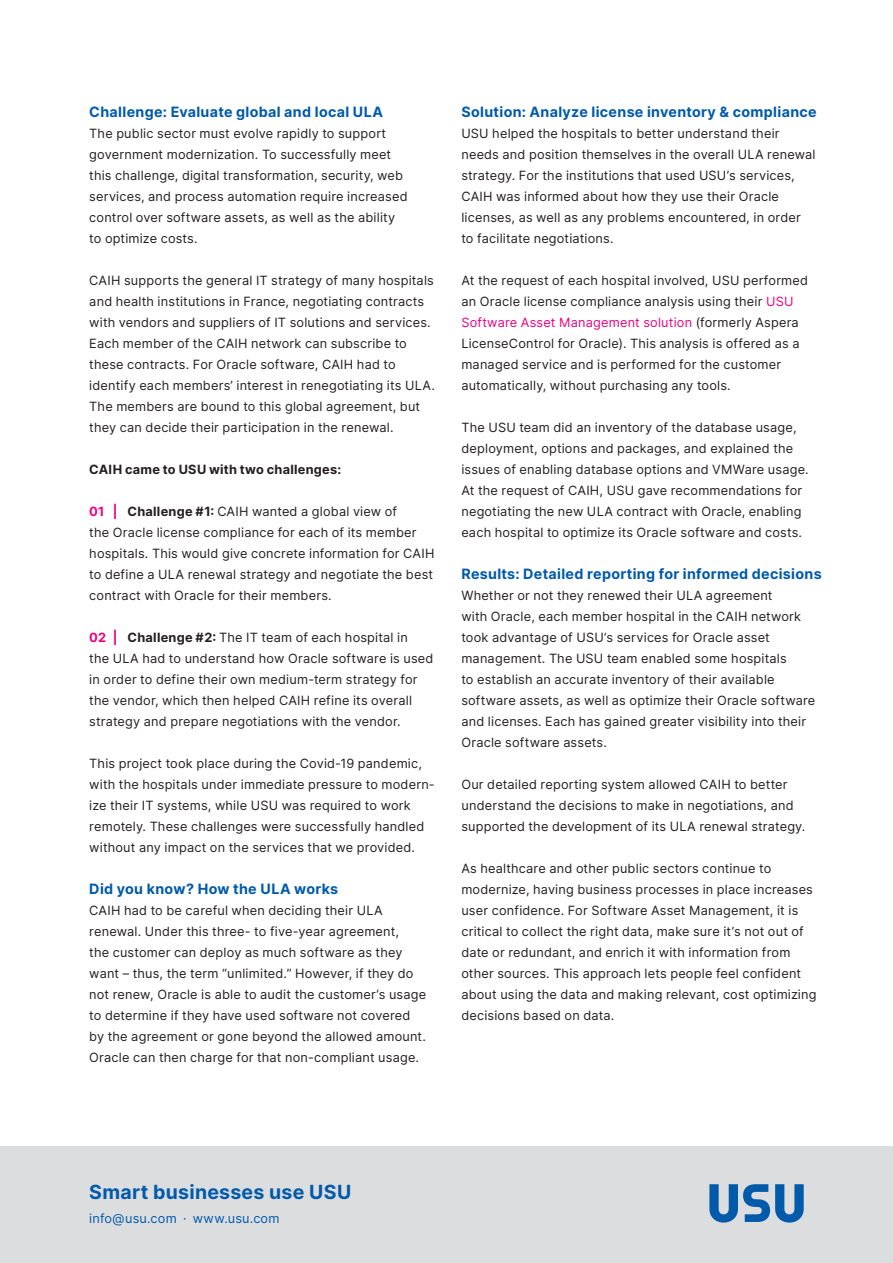
<style>
.page{position:relative;width:893px;height:1263px;background:#fff}
.page>*{position:absolute;margin:0;border:0;box-sizing:border-box;transform-origin:0 0}
.t1{font:700 19.5px "Inter";letter-spacing:.01em;color:#015aaa}
.t2{font:700 14.25px "Inter";letter-spacing:.025em;color:#015aaa}
.t3{font:12.75px/21px "Inter";letter-spacing:.015em;color:#231f20}
.t4{font:700 12.75px "Inter";letter-spacing:.02em;color:#231f20}
.t5{font:12.75px "Inter";letter-spacing:.015em;color:#015aaa}
.s1{font-weight:700;color:#ed0280}
.s2{font-weight:700}
.s3{color:#ed0280}
</style>
<div class="page">
<div style="left:0;top:1146px;width:893px;height:117px;background:#dcdddf"></div>
<svg style="left:709px;top:1184px;width:95px;height:38px"></svg>
<p class="t2" style="left:89px;top:101px;width:295px">Challenge: Evaluate global and local ULA</p>
<p class="t3" style="left:89px;top:122px;width:320px">The public sector must evolve rapidly to support government modernization. To successfully meet this challenge, digital transformation, security, web services, and process automation require increased control over software assets, as well as the ability to -optimize costs.</p>
<p class="t3" style="left:89px;top:269px;width:347px">CAIH supports the general IT strategy of many hospitals and health institutions in France, negotiating contracts with vendors and suppliers of IT solutions and services.<br>Each member of the CAIH network can subscribe to these contracts. For Oracle software, CAIH had to identify each members’ interest in renegotiating its ULA.<br>The members are bound to this global agreement, but they can decide their participation in the renewal.</p>
<p class="t4" style="left:89px;top:460px;width:253px">CAIH came to USU with two challenges:</p>
<p class="t3" style="left:89px;top:500px;width:347px"><span class="s1">01 |</span> <span class="s2">Challenge #1:</span> CAIH wanted a global view of<br>the Oracle license compliance for each of its member hospitals. This would give concrete information for CAIH to define a ULA renewal strategy and negotiate the best contract with Oracle for their members.</p>
<p class="t3" style="left:89px;top:626px;width:346px"><span class="s1">02 |</span> <span class="s2">Challenge #2:</span> The IT team of each hospital in<br>the ULA had to understand how Oracle software is used in order to define their own medium-term strategy for the vendor, which then helped CAIH refine its overall strategy and prepare negotiations with the vendor.</p>
<p class="t3" style="left:89px;top:752px;width:347px">This project took place during the Covid-19 pandemic, with the hospitals under immediate pressure to modern&shy;ize their IT systems, while USU was required to work remotely. These challenges were successfully handled without any impact on the services that we provided.</p>
<p class="t2" style="left:89px;top:878px;width:250px">Did you know? How the ULA works</p>
<p class="t3" style="left:89px;top:899px;width:338px">CAIH had to be careful when deciding their ULA renewal. Under this three- to five-year agreement,<br>the customer can deploy as much software as they want – thus, the term “unlimited.” However, if they do not renew, Oracle is able to audit the customer’s usage to determine if they have used software not covered by the agreement or gone beyond the allowed amount.<br>Oracle can then charge for that non-compliant usage.</p>
<p class="t2" style="left:461px;top:101px;width:357px">Solution: Analyze license inventory &amp; compliance</p>
<p class="t3" style="left:461px;top:122px;width:356px">USU helped the hospitals to better understand their needs and position themselves in the overall ULA renewal strategy. For the institutions that used USU’s services, CAIH was informed about how they use their Oracle licenses, as well as any problems encountered, in order to facilitate negotiations.</p>
<p class="t3" style="left:461px;top:269px;width:348px">At the request of each hospital involved, USU performed an Oracle license compliance analysis using their <span class="s3">USU Software Asset Management solution</span> (formerly Aspera LicenseControl for Oracle). This analysis is offered as a managed service and is performed for the customer automatically, without purchasing any tools.</p>
<p class="t3" style="left:461px;top:416px;width:349px">The USU team did an inventory of the database usage, deployment, options and packages, and explained the issues of enabling database options and VMWare usage.<br>At the request of CAIH, USU gave recommendations for negotiating the new ULA contract with Oracle, enabling each hospital to optimize its Oracle software and costs.</p>
<p class="t2" style="left:461px;top:563px;width:362px">Results: Detailed reporting for informed decisions</p>
<p class="t3" style="left:461px;top:584px;width:355px">Whether or not they renewed their ULA agreement<br>with Oracle, each member hospital in the CAIH network took advantage of USU’s services for Oracle asset management. The USU team enabled some hospitals<br>to establish an accurate inventory of their available software assets, as well as optimize their Oracle software and licenses. Each has gained greater visibility into their Oracle software assets.</p>
<p class="t3" style="left:461px;top:773px;width:345px">Our detailed reporting system allowed CAIH to better understand the decisions to make in negotiations, and supported the development of its ULA renewal strategy.</p>
<p class="t3" style="left:461px;top:857px;width:357px">As healthcare and other public sectors continue to modernize, having business processes in place increases user confidence. For Software Asset Management, it is critical to collect the right data, make sure it’s not out of date or redundant, and enrich it with information from other sources. This approach lets people feel confident about using the data and making relevant, cost optimizing decisions based on data.</p>
<h1 class="t1" style="left:89px;top:1177px;width:263px">Smart businesses use USU</h1>
<p class="t5" style="left:89px;top:1209px;width:192px">info@usu.com · www.usu.com</p>
</div>
